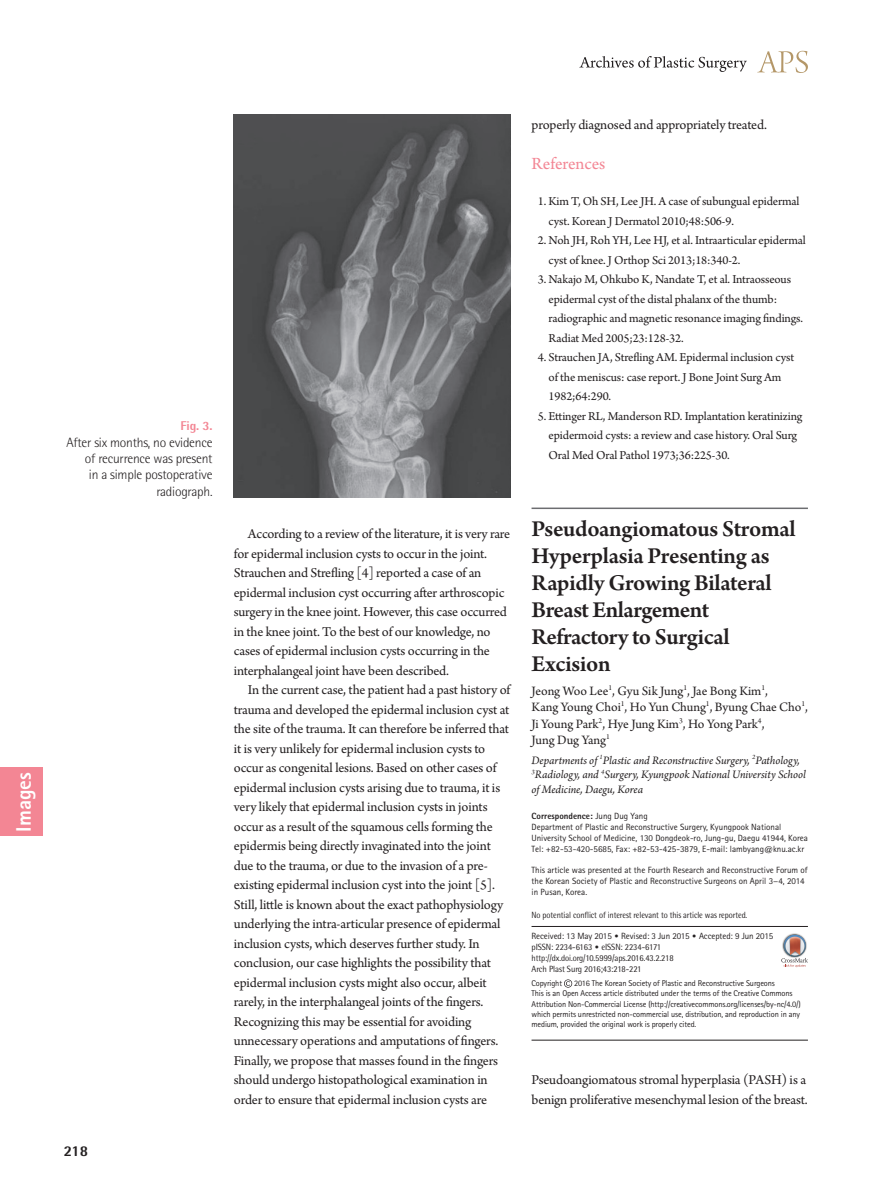
<style>
.page{position:relative;width:893px;height:1191px;background:#fff}
.page>*{position:absolute;margin:0;border:0;box-sizing:border-box;transform-origin:0 0}
.제목{font:600 24px/27px "Arno Pro";letter-spacing:-.015em;color:#231f20}
.논문_분류_옆{font:800 21px "Rotis Sans Serif Std";color:#fff}
.대제목{font:18px "Arno Pro";letter-spacing:-.005em;color:#f38694}
.t1{font:800 15px "Rotis Semi Sans Std";color:#231f20}
.본문{font:14.25px/19.5px "Arno Pro";letter-spacing:-.01em;color:#231f20}
.저자{font:13.5px/16.5px "Arno Pro";letter-spacing:-.01em;color:#231f20}
.표_그림_설명{font:300 13.5px/16.2px "Rotis Semi Sans Std";letter-spacing:-.015em;color:#231f20;text-align:right}
.참고문헌_1{font:12.75px/19.5px "Arno Pro";letter-spacing:-.01em;color:#231f20}
.표_그림_설명-2{font:800 12.75px "Rotis Semi Sans Std";color:#f38694}
.소속{font:italic 12px/14.4px "Arno Pro";letter-spacing:-.005em;color:#231f20}
.교신저자주소{font:9px/10.8px "Rotis Sans Serif Std";color:#231f20}
.t2{font:9px/10.8px "Rotis Semi Sans Std";letter-spacing:-.01em;color:#231f20;scale:.95 1}
.t3{font:9px "Rotis Semi Sans Std";letter-spacing:-.01em;color:#231f20;scale:.9 1}
.교신저자주소-2{font:800 9px "Rotis Sans Serif Std";color:#231f20}
.교신저자{font:8.4px/10.1px "Rotis Sans Serif Std";letter-spacing:-.015em;color:#231f20}
.s1{font-weight:400}
.s2{font-family:"Rotis Sans Serif Std"}
.s3{font-family:"DIN Pro";font-weight:300}
</style>
<div class="page">
<svg style="left:757px;top:51px;width:51px;height:22px"></svg>
<svg style="left:579px;top:56px;width:168px;height:16px"></svg>
<img style="left:234px;top:115px;width:276px;height:382px">
<hr style="left:531px;top:926px;width:277px;height:1px;background:#231f20">
<hr style="left:531px;top:1039px;width:277px;height:1px;background:#231f20">
<svg style="left:564px;top:979px;width:8px;height:8px"></svg>
<hr style="left:531px;top:507px;width:277px;height:2px;background:#6c6d70">
<svg style="left:781px;top:934px;width:27px;height:33px"></svg>
<div style="left:0;top:767px;width:43px;height:69px;background:#f38694"></div>
<p class="논문_분류_옆" style="left:10px;top:831px;width:61px;rotate:-90deg">Images</p>
<p class="표_그림_설명-2" style="left:181px;top:418px;width:33px">Fig. 3.</p>
<p class="표_그림_설명" style="left:66px;top:434px;width:148px">After six months, no evidence of recurrence was present<br>in a simple postoperative radiograph.</p>
<p class="t1" style="left:64px;top:1141px;width:26px">218</p>
<p class="본문" style="left:531px;top:115px;width:237px">properly diagnosed and appropriately treated.</p>
<p class="대제목" style="left:531px;top:153px;width:75px">References</p>
<p class="참고문헌_1" style="left:549px;top:192px;width:253px;text-indent:-11px">1. Kim T, Oh SH, Lee JH. A case of subungual epidermal cyst. Korean J Dermatol 2010;48:506-9.</p>
<p class="참고문헌_1" style="left:549px;top:231px;width:259px;text-indent:-11px">2. Noh JH, Roh YH, Lee HJ, et al. Intraarticular epidermal cyst of knee. J Orthop Sci 2013;18:340-2.</p>
<p class="참고문헌_1" style="left:549px;top:270px;width:256px;text-indent:-11px">3. Nakajo M, Ohkubo K, Nandate T, et al. Intraosseous epidermal cyst of the distal phalanx of the thumb: radiographic and magnetic resonance imaging findings.<br>Radiat Med 2005;23:128-32.</p>
<p class="참고문헌_1" style="left:549px;top:348px;width:247px;text-indent:-11px">4. Strauchen JA, Strefling AM. Epidermal inclusion cyst of the meniscus: case report. J Bone Joint Surg Am<br>1982;64:290.</p>
<p class="참고문헌_1" style="left:549px;top:407px;width:255px;text-indent:-11px">5. Ettinger RL, Manderson RD. Implantation keratinizing epidermoid cysts: a review and case history. Oral Surg<br>Oral Med Oral Pathol 1973;36:225-30.</p>
<p class="본문" style="left:234px;top:525px;width:278px;text-indent:14px">According to a review of the literature, it is very rare for epidermal inclusion cysts to occur in the joint.<br>Strauchen and Strefling [4] reported a case of an epidermal inclusion cyst occurring after arthroscopic surgery in the knee joint. However, this case occurred in the knee joint. To the best of our knowledge, no cases of epidermal inclusion cysts occurring in the interphalangeal joint have been described.</p>
<p class="본문" style="left:234px;top:681px;width:278px;text-indent:14px">In the current case, the patient had a past history of trauma and developed the epidermal inclusion cyst at the site of the trauma. It can therefore be inferred that it is very unlikely for epidermal inclusion cysts to occur as congenital lesions. Based on other cases of epidermal inclusion cysts arising due to trauma, it is very likely that epidermal inclusion cysts in joints occur as a result of the squamous cells forming the epidermis being directly invaginated into the joint due to the trauma, or due to the invasion of a pre&shy;existing epidermal inclusion cyst into the joint [5].<br>Still, little is known about the exact pathophysiology underlying the intra-articular presence of epidermal inclusion cysts, which deserves further study. In conclusion, our case highlights the possibility that epidermal inclusion cysts might also occur, albeit rarely, in the interphalangeal joints of the fingers.<br>Recognizing this may be essential for avoiding unnecessary operations and amputations of fingers.<br>Finally, we propose that masses found in the fingers should undergo histopathological examination in order to ensure that epidermal inclusion cysts are</p>
<p class="제목" style="left:531px;top:516px;width:266px">Pseudoangiomatous Stromal<br>Hyperplasia Presenting as<br>Rapidly Growing Bilateral<br>Breast Enlargement<br>Refractory to Surgical<br>Excision</p>
<p class="저자" style="left:531px;top:683px;width:278px">Jeong Woo Lee<sup>1</sup>, Gyu Sik Jung<sup>1</sup>, Jae Bong Kim<sup>1</sup>,<br>Kang Young Choi<sup>1</sup>, Ho Yun Chung<sup>1</sup>, Byung Chae Cho<sup>1</sup>, Ji Young Park<sup>2</sup>, Hye Jung Kim<sup>3</sup>, Ho Yong Park<sup>4</sup>,<br>Jung Dug Yang<sup>1</sup></p>
<p class="소속" style="left:531px;top:753px;width:276px">Departments of <sup>1</sup>Plastic and Reconstructive Surgery, <sup>2</sup>Pathology,<br><sup>3</sup>Radiology, and <sup>4</sup>Surgery, Kyungpook National University School of Medicine, Daegu, Korea</p>
<p class="교신저자주소-2" style="left:531px;top:810px;width:118px">Correspondence: <span class="s1">Jung Dug Yang</span></p>
<p class="교신저자주소" style="left:531px;top:821px;width:278px">Department of Plastic and Reconstructive Surgery, Kyungpook National<br>University School of Medicine, 130 Dongdeok-ro, Jung-gu, Daegu 41944, Korea</p>
<p class="교신저자주소" style="left:531px;top:843px;width:274px">Tel: +82-53-420-5685, Fax: +82-53-425-3879, E-mail: lambyang@knu.ac.kr</p>
<p class="교신저자주소" style="left:531px;top:865px;width:278px">This article was presented at the Fourth Research and Reconstructive Forum of the Korean Society of Plastic and Reconstructive Surgeons on April 3−4, 2014 in Pusan, Korea.</p>
<p class="t3" style="left:531px;top:909px;width:241px">No potential conflict of interest relevant to this article was reported.</p>
<p class="t2" style="left:531px;top:931px;width:256px"><span class="s2">Received: 13 May 2015</span> <span class="s3">•</span> <span class="s2">Revised: 3 Jun 2015</span> <span class="s3">•</span> <span class="s2">Accepted: 9 Jun 2015 </span>pISSN: 2234-6163 <span class="s3">•</span> eISSN: 2234-6171 http://dx.doi.org/10.5999/aps.2016.43.2.218<br>Arch Plast Surg 2016;43:218-221</p>
<p class="교신저자" style="left:531px;top:978px;width:32px">Copyright</p>
<p class="교신저자" style="left:574px;top:978px;width:202px">2016 The Korean Society of Plastic and Reconstructive Surgeons</p>
<p class="교신저자" style="left:531px;top:988px;width:271px">This is an Open Access article distributed under the terms of the Creative Commons Attribution Non-Commercial License (http://creativecommons.org/licenses/by-nc/4.0/) which permits unrestricted non-commercial use, distribution, and reproduction in any medium, provided the original work is properly cited.</p>
<p class="본문" style="left:531px;top:1071px;width:278px">Pseudoangiomatous stromal hyperplasia (PASH) is a benign proliferative mesenchymal lesion of the breast.</p>
</div>
